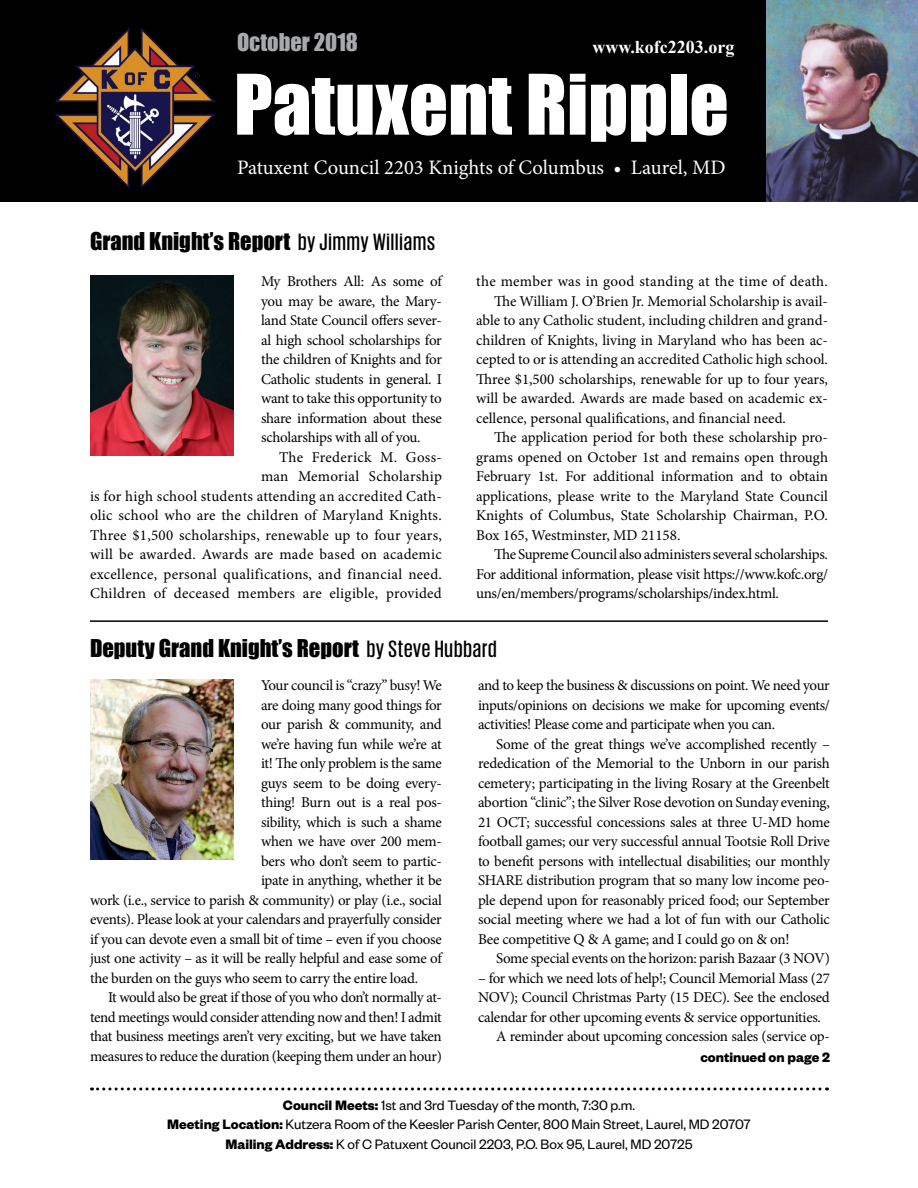
<style>
.page{position:relative;width:918px;height:1188px;background:#fff}
.page>*{position:absolute;margin:0;border:0;box-sizing:border-box;transform-origin:0 0}
.t1{font:77.1px "Impact";color:#fff}
.t2{font:22.5px "Impact";color:#000}
.t3{font:22.5px "Impact";color:#a7a9ac}
.t4{font:20.55px "Minion Pro";color:#fff}
.t5{font:700 18px "Times New Roman";color:#fff}
.t6{font:15px/19.5px "Minion Pro";letter-spacing:-.015em;color:#000;text-align:justify}
.t7{font:15px/19.5px "Minion Pro";letter-spacing:.02em;color:#000;text-align:right}
.t8{font:15px/19.5px "Founders Grotesk";color:#000;text-align:center}
.t9{font:700 15px "Founders Grotesk";color:#000}
.s1{font-family:"Giorgio Sans";font-weight:500;font-size:24.15px}
.s2{font-weight:700}
</style>
<div class="page">
<div style="left:0;top:0;width:918px;height:202px;background:#000"></div>
<img style="left:54px;top:27px;width:162px;height:162px">
<img style="left:767px;top:0;width:151px;height:202px">
<img style="left:90px;top:275px;width:144px;height:180px">
<img style="left:90px;top:679px;width:144px;height:181px">
<hr style="left:90px;top:620px;width:738px;height:2px;background:#000">
<svg style="left:92px;top:1088px;width:735px;height:2px"></svg>
<h2 class="t3" style="left:237px;top:25px;width:122px">October 2018</h2>
<p class="t5" style="left:593px;top:34px;width:143px">www.kofc2203.org</p>
<h1 class="t1" style="left:234px;top:45px;width:496px">Patuxent Ripple</h1>
<h3 class="t4" style="left:237px;top:153px;width:490px">Patuxent Council 2203 Knights of Columbus • Laurel, MD</h3>
<h2 class="t2" style="left:90px;top:224px;width:347px">Grand Knight’s Report <span class="s1">by Jimmy Williams</span></h2>
<p class="t6" style="left:261px;top:272px;width:182px">My Brothers All: As some of you may be aware, the Mary&shy;land State Council offers sever&shy;al high school scholarships for the children of Knights and for Catholic students in general. I want to take this opportunity to share information about these scholarships with all of you.</p>
<p class="t7" style="left:90px;top:447px;width:353px">The Frederick M. Goss-<br>man Memorial Scholarship<br>is for high school students attending an accredited Cath&shy;olic school who are the children of Maryland Knights.<br>Three $1,500 scholarships, renewable up to four years, will be awarded. Awards are made based on academic excellence, personal qualifications, and financial need.<br>Children of deceased members are eligible, provided</p>
<p class="t7" style="left:476px;top:272px;width:353px">the member was in good standing at the time of death.</p>
<p class="t6" style="left:494px;top:291px;width:335px">The William J. O’Brien Jr. Memorial Scholarship is avail-</p>
<p class="t6" style="left:476px;top:311px;width:353px">able to any Catholic student, including children and grand-</p>
<p class="t6" style="left:476px;top:330px;width:353px">children of Knights, living in Maryland who has been ac-</p>
<p class="t6" style="left:476px;top:350px;width:353px">cepted to or is attending an accredited Catholic high school.</p>
<p class="t6" style="left:476px;top:369px;width:353px">Three $1,500 scholarships, renewable for up to four years,</p>
<p class="t6" style="left:476px;top:389px;width:353px">will be awarded. Awards are made based on academic ex-</p>
<p class="t6" style="left:476px;top:408px;width:311px">cellence, personal qualifications, and financial need.</p>
<p class="t6" style="left:494px;top:428px;width:335px">The application period for both these scholarship pro-</p>
<p class="t6" style="left:476px;top:447px;width:353px">grams opened on October 1st and remains open through</p>
<p class="t6" style="left:476px;top:467px;width:353px">February 1st. For additional information and to obtain</p>
<p class="t6" style="left:476px;top:486px;width:353px">applications, please write to the Maryland State Council</p>
<p class="t6" style="left:476px;top:506px;width:353px">Knights of Columbus, State Scholarship Chairman, P.O.</p>
<p class="t6" style="left:476px;top:525px;width:206px">Box 165, Westminster, MD 21158.</p>
<p class="t6" style="left:494px;top:545px;width:335px">The Supreme Council also administers several scholarships.</p>
<p class="t6" style="left:476px;top:564px;width:353px">For additional information, please visit https://www.kofc.org/</p>
<p class="t6" style="left:476px;top:584px;width:304px">uns/en/members/programs/scholarships/index.html.</p>
<h2 class="t2" style="left:90px;top:631px;width:408px">Deputy Grand Knight’s Report <span class="s1">by Steve Hubbard</span></h2>
<p class="t6" style="left:261px;top:676px;width:182px">Your council is “crazy” busy! We</p>
<p class="t6" style="left:261px;top:695px;width:182px">are doing many good things for</p>
<p class="t6" style="left:261px;top:715px;width:182px">our parish &amp; community, and</p>
<p class="t6" style="left:261px;top:734px;width:182px">we’re having fun while we’re at</p>
<p class="t6" style="left:261px;top:754px;width:182px">it! The only problem is the same</p>
<p class="t6" style="left:261px;top:773px;width:182px">guys seem to be doing every-</p>
<p class="t6" style="left:261px;top:793px;width:182px">thing! Burn out is a real pos-</p>
<p class="t6" style="left:261px;top:812px;width:182px">sibility, which is such a shame</p>
<p class="t6" style="left:261px;top:832px;width:182px">when we have over 200 mem-</p>
<p class="t6" style="left:261px;top:851px;width:182px">bers who don’t seem to partic-</p>
<p class="t6" style="left:261px;top:871px;width:182px">ipate in anything, whether it be</p>
<p class="t6" style="left:90px;top:890px;width:353px">work (i.e., service to parish &amp; community) or play (i.e., social</p>
<p class="t6" style="left:90px;top:910px;width:353px">events). Please look at your calendars and prayerfully consider</p>
<p class="t6" style="left:90px;top:929px;width:353px">if you can devote even a small bit of time – even if you choose</p>
<p class="t6" style="left:90px;top:949px;width:353px">just one activity – as it will be really helpful and ease some of</p>
<p class="t6" style="left:90px;top:968px;width:330px">the burden on the guys who seem to carry the entire load.</p>
<p class="t6" style="left:108px;top:988px;width:335px">It would also be great if those of you who don’t normally at-</p>
<p class="t6" style="left:90px;top:1007px;width:353px">tend meetings would consider attending now and then! I admit</p>
<p class="t6" style="left:90px;top:1027px;width:353px">that business meetings aren’t very exciting, but we have taken</p>
<p class="t6" style="left:90px;top:1046px;width:353px">measures to reduce the duration (keeping them under an hour)</p>
<p class="t6" style="left:478px;top:676px;width:353px">and to keep the business &amp; discussions on point. We need your inputs/opinions on decisions we make for upcoming events/ activities! Please come and participate when you can.</p>
<p class="t6" style="left:478px;top:734px;width:353px;text-indent:18px">Some of the great things we’ve accomplished recently – rededication of the Memorial to the Unborn in our parish cemetery; participating in the living Rosary at the Greenbelt abortion “clinic”; the Silver Rose devotion on Sunday evening, 21 OCT; successful concessions sales at three U-MD home football games; our very successful annual Tootsie Roll Drive to benefit persons with intellectual disabilities; our monthly SHARE distribution program that so many low income peo&shy;ple depend upon for reasonably priced food; our September social meeting where we had a lot of fun with our Catholic Bee competitive Q &amp; A game; and I could go on &amp; on!</p>
<p class="t6" style="left:496px;top:949px;width:335px">Some special events on the horizon: parish Bazaar (3 NOV)</p>
<p class="t6" style="left:478px;top:968px;width:353px">– for which we need lots of help!; Council Memorial Mass (27</p>
<p class="t6" style="left:478px;top:988px;width:353px">NOV); Council Christmas Party (15 DEC). See the enclosed</p>
<p class="t6" style="left:478px;top:1007px;width:345px">calendar for other upcoming events &amp; service opportunities.</p>
<p class="t6" style="left:496px;top:1027px;width:335px">A reminder about upcoming concession sales (service op-</p>
<p class="t9" style="left:700px;top:1047px;width:131px">continued on page 2</p>
<p class="t8" style="left:167px;top:1095px;width:585px"><span class="s2">Council Meets:</span> 1st and 3rd Tuesday of the month, 7:30 p.m.<br><span class="s2">Meeting Location:</span> Kutzera Room of the Keesler Parish Center, 800 Main Street, Laurel, MD 20707<br><span class="s2">Mailing Address:</span> K of C Patuxent Council 2203, P.O. Box 95, Laurel, MD 20725</p>
</div>
